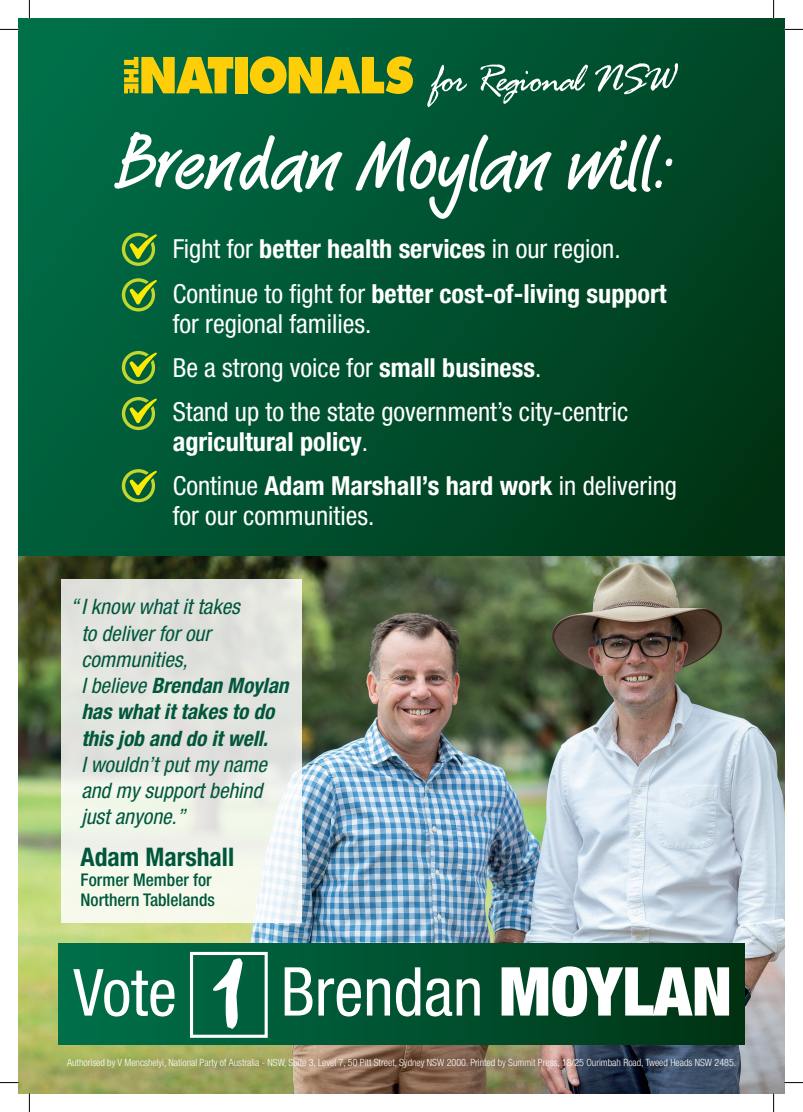
<style>
.page{position:relative;width:803px;height:1112px;background:#fff}
.page>*{position:absolute;margin:0;border:0;box-sizing:border-box;transform-origin:0 0}
.t1{font:71.25px "Peekaboo";letter-spacing:.02em;color:#fff;scale:1.1 1}
.t2{font:condensed 67.5px "Helvetica Neue LT Std";color:#fff}
.t3{font:condensed 65px "Helvetica Neue LT Std";color:#fff}
.t4{font:700 condensed 26.25px/44.1px "Helvetica Neue LT Std";color:#fff}
.t5{font:condensed 26.25px/44.1px "Helvetica Neue LT Std";color:#fff}
.t6{font:700 condensed 25.62px "Helvetica Neue LT Std";color:#00573c}
.t7{font:italic condensed 21.25px/26.2px "Helvetica Neue LT Std";color:#00573c}
.t8{font:500 condensed 17.5px/20px "Helvetica Neue LT Std";color:#00573c}
.t9{font:300 condensed 10px "Helvetica Neue LT Std";color:#fff}
.s1{font-weight:400}
.s2{font-weight:700}
.s3{font-size:21.88px}
.s4{font-weight:900}
</style>
<div class="page">
<img style="left:19px;top:556px;width:765px;height:536px">
<svg style="left:61px;top:578px;width:241px;height:344px;background:#e7eae3"></svg>
<div style="left:59px;top:943px;width:685px;height:101px;background:linear-gradient(to right,#04734f,#003314)"></div>
<div style="left:19px;top:19px;width:765px;height:537px;background:linear-gradient(to right,#006944,#003b1b)"></div>
<svg style="left:122px;top:233px;width:35px;height:33px"></svg>
<svg style="left:122px;top:278px;width:35px;height:33px"></svg>
<svg style="left:122px;top:351px;width:35px;height:33px"></svg>
<svg style="left:122px;top:397px;width:35px;height:33px"></svg>
<svg style="left:122px;top:469px;width:35px;height:33px"></svg>
<div style="left:236px;top:57px;width:12px;height:36px;background:#fece08"></div>
<svg style="left:250px;top:56px;width:163px;height:38px;background:#a8a819"></svg>
<svg style="left:124px;top:57px;width:109px;height:36px;background:#b5b118"></svg>
<svg style="left:427px;top:64px;width:40px;height:43px;background:#2e765a"></svg>
<svg style="left:479px;top:63px;width:200px;height:42px;background:#2f7155"></svg>
<div style="left:190px;top:951px;width:78px;height:86px;border:3px solid #fff"></div>
<svg style="left:213px;top:958px;width:30px;height:70px"></svg>
<svg style="left:0;top:29px;width:19px;height:1px"></svg>
<svg style="left:784px;top:29px;width:19px;height:1px"></svg>
<svg style="left:0;top:1081px;width:19px;height:2px"></svg>
<svg style="left:784px;top:1081px;width:19px;height:2px"></svg>
<svg style="left:29px;top:0;width:1px;height:19px"></svg>
<svg style="left:29px;top:1092px;width:1px;height:19px"></svg>
<svg style="left:773px;top:0;width:1px;height:19px"></svg>
<svg style="left:773px;top:1092px;width:1px;height:19px"></svg>
<h1 class="t1" style="left:116px;top:116px;width:509px">Brendan Moylan will:</h1>
<h3 class="t4" style="left:173px;top:226px;width:495px"><span class="s1">Fight for</span> better health services <span class="s1">in our region.<br>Continue to fight for</span> better cost-of-living support</h3>
<h3 class="t5" style="left:173px;top:301px;width:457px">for regional families.<br>Be a strong voice for <span class="s2">small business</span>.<br>Stand up to the state government’s city-centric</h3>
<h3 class="t4" style="left:173px;top:419px;width:506px">agricultural policy<span class="s1">.<br>Continue</span> Adam Marshall’s hard work <span class="s1">in delivering</span></h3>
<h3 class="t5" style="left:173px;top:493px;width:203px">for our communities.</h3>
<h3 class="t7" style="left:81px;top:594px;width:209px;text-indent:-11px"><span class="s3">“</span>I know what it takes<br>to deliver for our communities,<br>I believe <span class="s2">Brendan Moylan has what it takes to do this job and do it well.</span></h3>
<h3 class="t7" style="left:81px;top:751px;width:187px">I wouldn’t put my name and my support behind just anyone.”</h3>
<h3 class="t6" style="left:81px;top:841px;width:155px">Adam Marshall</h3>
<h3 class="t8" style="left:81px;top:869px;width:136px">Former Member for<br>Northern Tablelands</h3>
<h3 class="t3" style="left:73px;top:954px;width:105px">Vote</h3>
<h2 class="t2" style="left:281px;top:952px;width:453px">Brendan <span class="s4">MOYLAN</span></h2>
<p class="t9" style="left:67px;top:1056px;width:670px">Authorised by V Mencshelyi, National Party of Australia - NSW, Suite 3, Level 7, 50 Pitt Street, Sydney NSW 2000. Printed by Summit Press, 18/25 Ourimbah Road, Tweed Heads NSW 2485.</p>
</div>
